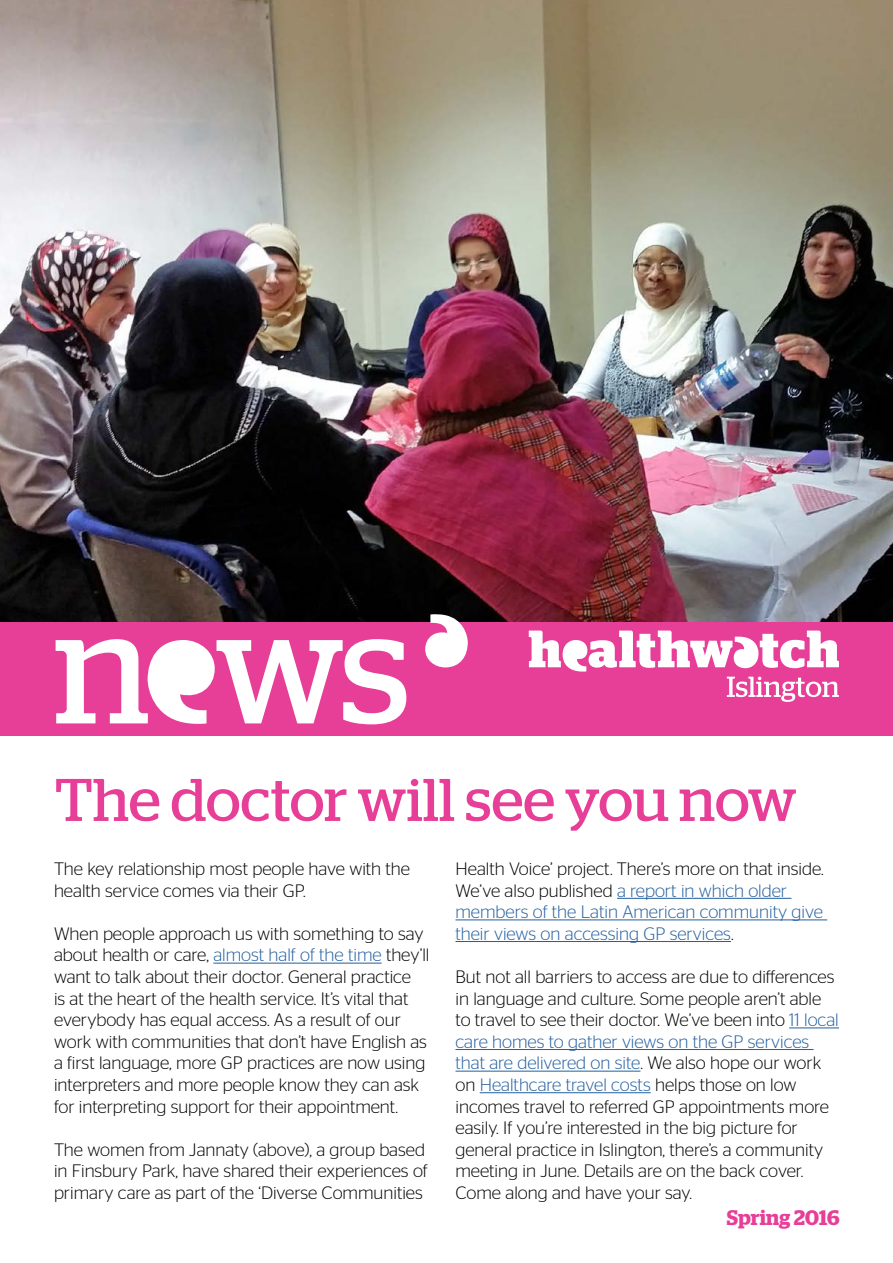
<style>
.page{position:relative;width:893px;height:1263px;background:#fff}
.page>*{position:absolute;margin:0;border:0;box-sizing:border-box;transform-origin:0 0}
.t1{font:159px "Stag";color:#fff}
.t2{font:60px "Stag";letter-spacing:-.005em;color:#e73e97}
.t3{font:600 21px "Stag";color:#e73e97}
.t4{font:300 18px/21.6px "Stag Sans";color:#000}
.t5{font:300 18px/21.6px "Stag Sans";color:#215e9e}
.s1{color:#215e9e}
.s2{color:#000}
</style>
<div class="page">
<img style="left:0;top:0;width:893px;height:623px">
<div style="left:0;top:623px;width:893px;height:113px;background:#e73e97"></div>
<svg style="left:529px;top:630px;width:310px;height:72px"></svg>
<hr style="left:213px;top:963px;width:169px;height:1px;background:#215e9e">
<hr style="left:617px;top:898px;width:174px;height:1px;background:#215e9e">
<hr style="left:455px;top:919px;width:372px;height:1px;background:#215e9e">
<hr style="left:455px;top:941px;width:276px;height:1px;background:#215e9e">
<hr style="left:789px;top:1027px;width:50px;height:1px;background:#215e9e">
<hr style="left:455px;top:1049px;width:359px;height:1px;background:#215e9e">
<hr style="left:455px;top:1071px;width:185px;height:1px;background:#215e9e">
<hr style="left:480px;top:1092px;width:171px;height:1px;background:#215e9e">
<svg style="left:148px;top:640px;width:67px;height:84px"></svg>
<svg style="left:425px;top:614px;width:43px;height:53px"></svg>
<h1 class="t1" style="left:54px;top:575px;width:357px">n ws</h1>
<h2 class="t2" style="left:55px;top:765px;width:744px">The doctor will see you now</h2>
<p class="t4" style="left:54px;top:857px;width:358px">The key relationship most people have with the health service comes via their GP.</p>
<p class="t4" style="left:54px;top:922px;width:377px">When people approach us with something to say about health or care, <span class="s1">almost half of the time</span> they’ll want to talk about their doctor. General practice<br>is at the heart of the health service. It’s vital that everybody has equal access. As a result of our work with communities that don’t have English as a first language, more GP practices are now using interpreters and more people know they can ask for interpreting support for their appointment.</p>
<p class="t4" style="left:54px;top:1138px;width:375px">The women from Jannaty (above), a group based in Finsbury Park, have shared their experiences of primary care as part of the ‘Diverse Communities</p>
<p class="t5" style="left:455px;top:857px;width:370px"><span class="s2">Health Voice’ project. There’s more on that inside.<br>We’ve also published</span> a report in which older members of the Latin American community give their views on accessing GP services<span class="s2">.</span></p>
<p class="t4" style="left:455px;top:965px;width:385px">But not all barriers to access are due to differences in language and culture. Some people aren’t able to travel to see their doctor. We’ve been into <span class="s1">11 local care homes to gather views on the GP services that are delivered on site</span>. We also hope our work on <span class="s1">Healthcare travel costs</span> helps those on low incomes travel to referred GP appointments more easily. If you’re interested in the big picture for general practice in Islington, there’s a community meeting in June. Details are on the back cover.<br>Come along and have your say.</p>
<p class="t3" style="left:727px;top:1205px;width:114px">Spring 2016</p>
</div>
